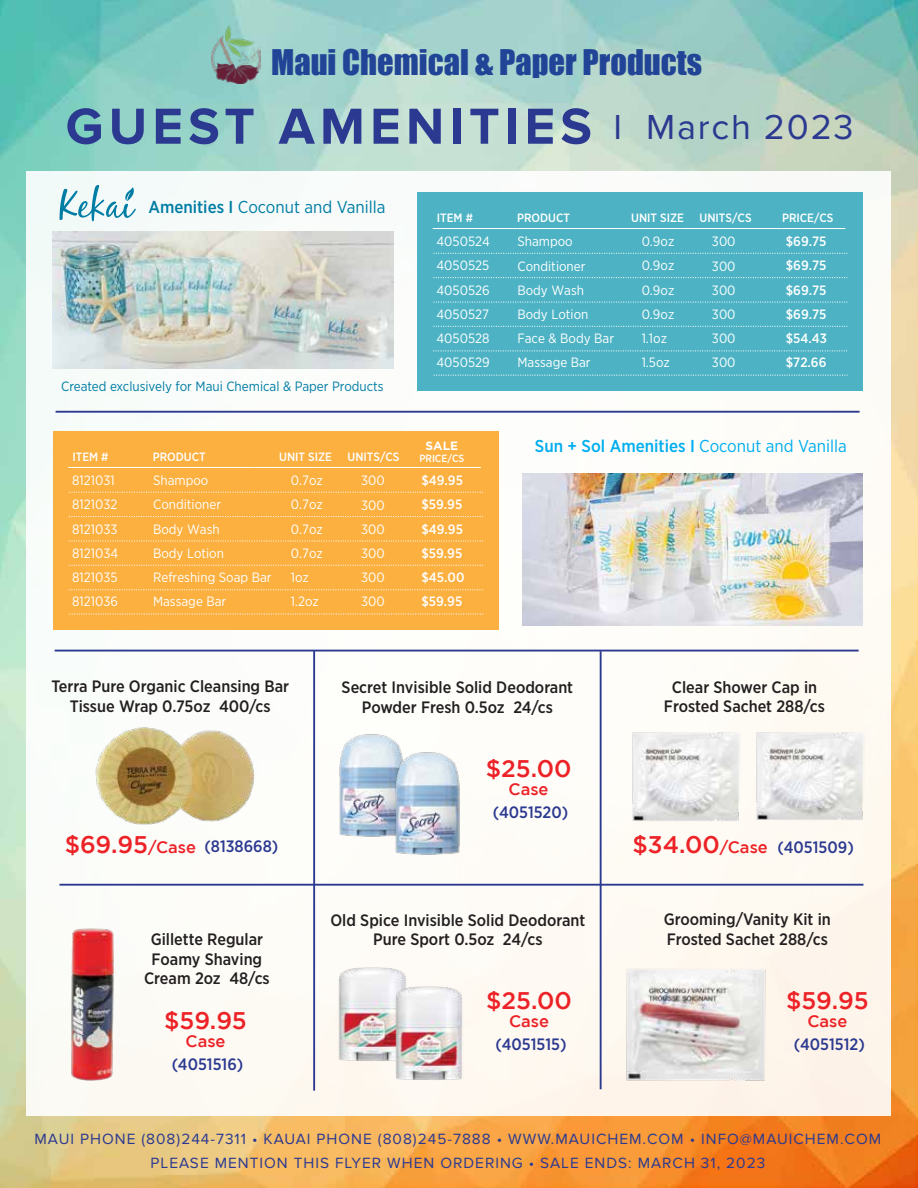
<style>
.page{position:relative;width:918px;height:1188px;background:#fff}
.page>*{position:absolute;margin:0;border:0;box-sizing:border-box;transform-origin:0 0}
.t1{font:700 52.5px "Proxima Nova";letter-spacing:.1em;color:#2b3990}
.t2{font:32.4px "Impact";color:#214497}
.t3{font:500 24px "Gotham";color:#ec2227}
.t4{font:500 17.25px "Gotham Narrow";color:#00aeef}
.t5{font:17.25px "Gotham Narrow";color:#007da4}
.t6{font:500 16.5px/19.5px "Gotham Narrow";color:#231f20;text-align:center}
.t7{font:500 16.5px "Gotham Narrow";color:#2b3990}
.t8{font:500 16.5px "Gotham";color:#ec2227}
.t9{font:15.3px/24px "Proxima Nova";letter-spacing:.065em;color:#2b3990;text-align:center}
.t10{font:13.5px/24.3px "Gotham Narrow";color:#fff}
.t11{font:500 13.5px/24.3px "Gotham Narrow";color:#fff;text-align:justify}
.t12{font:13.5px "Gotham Narrow";color:#007da4}
.t13{font:500 12px "Gotham Narrow";color:#fff}
.t14{font:700 12px "Gotham";color:#fff}
.t15{font:500 10.5px "Gotham Narrow";color:#fff}
.s1{font-weight:400;font-size:36px}
.s2{font-weight:500}
.s3{font-weight:400}
.s4{font-size:16.5px}
</style>
<div class="page">
<img style="left:0;top:0;width:918px;height:1188px">
<img style="left:212px;top:26px;width:49px;height:57px">
<div style="left:27px;top:171px;width:864px;height:945px;background:linear-gradient(to right,#fafcfa,#fef9f2)"></div>
<hr style="left:59px;top:884px;width:804px;height:2px;background:#2b3990">
<hr style="left:55px;top:650px;width:804px;height:2px;background:#2b3990">
<hr style="left:600px;top:651px;width:2px;height:438px;background:#2b3990">
<img style="left:53px;top:232px;width:340px;height:136px">
<svg style="left:60px;top:185px;width:76px;height:36px"></svg>
<div style="left:417px;top:192px;width:446px;height:199px;background:#4db3c4"></div>
<hr style="left:433px;top:228px;width:84px;height:1px;background:#fff">
<hr style="left:517px;top:228px;width:103px;height:1px;background:#fff">
<hr style="left:620px;top:228px;width:61px;height:1px;background:#fff">
<hr style="left:681px;top:228px;width:100px;height:1px;background:#fff">
<hr style="left:781px;top:228px;width:64px;height:1px;background:#fff">
<svg style="left:434px;top:253px;width:413px;height:1px"></svg>
<svg style="left:434px;top:277px;width:413px;height:1px"></svg>
<svg style="left:434px;top:302px;width:413px;height:1px"></svg>
<svg style="left:434px;top:326px;width:413px;height:1px"></svg>
<svg style="left:434px;top:350px;width:413px;height:1px"></svg>
<svg style="left:434px;top:375px;width:413px;height:1px"></svg>
<img style="left:522px;top:473px;width:341px;height:153px">
<div style="left:53px;top:431px;width:446px;height:199px;background:#fbb040"></div>
<hr style="left:68px;top:467px;width:85px;height:1px;background:#fff">
<hr style="left:153px;top:467px;width:103px;height:1px;background:#fff">
<hr style="left:256px;top:467px;width:61px;height:1px;background:#fff">
<hr style="left:317px;top:467px;width:100px;height:1px;background:#fff">
<hr style="left:417px;top:467px;width:64px;height:1px;background:#fff">
<svg style="left:70px;top:492px;width:413px;height:1px"></svg>
<svg style="left:69px;top:516px;width:414px;height:1px"></svg>
<svg style="left:71px;top:540px;width:412px;height:2px"></svg>
<svg style="left:70px;top:565px;width:413px;height:1px"></svg>
<svg style="left:69px;top:589px;width:413px;height:1px"></svg>
<svg style="left:70px;top:614px;width:413px;height:1px"></svg>
<hr style="left:56px;top:411px;width:804px;height:2px;background:#2b3990">
<hr style="left:313px;top:651px;width:2px;height:440px;background:#2b3990">
<img style="left:94px;top:725px;width:162px;height:102px">
<img style="left:631px;top:730px;width:110px;height:92px">
<img style="left:755px;top:730px;width:110px;height:92px">
<img style="left:336px;top:730px;width:72px;height:109px">
<img style="left:392px;top:749px;width:72px;height:109px">
<img style="left:338px;top:966px;width:70px;height:96px">
<img style="left:622px;top:965px;width:148px;height:118px">
<img style="left:394px;top:985px;width:70px;height:96px">
<img style="left:69px;top:926px;width:46px;height:156px">
<h2 class="t2" style="left:271px;top:37px;width:432px">Maui Chemical &amp; Paper Products</h2>
<h1 class="t1" style="left:66px;top:96px;width:790px">GUEST AMENITIES <span class="s1">I March 2023</span></h1>
<p class="t5" style="left:148px;top:196px;width:239px"><span class="s2">Amenities I</span> Coconut and Vanilla</p>
<p class="t12" style="left:61px;top:378px;width:324px">Created exclusively for Maui Chemical &amp; Paper Products</p>
<p class="t13" style="left:72px;top:449px;width:38px">ITEM #</p>
<p class="t13" style="left:153px;top:449px;width:55px">PRODUCT</p>
<p class="t13" style="left:279px;top:449px;width:54px">UNIT SIZE</p>
<p class="t13" style="left:348px;top:449px;width:53px">UNITS/CS</p>
<p class="t13" style="left:437px;top:210px;width:38px">ITEM #</p>
<p class="t13" style="left:517px;top:210px;width:55px">PRODUCT</p>
<p class="t13" style="left:631px;top:210px;width:54px">UNIT SIZE</p>
<p class="t13" style="left:700px;top:210px;width:53px">UNITS/CS</p>
<p class="t13" style="left:782px;top:210px;width:53px">PRICE/CS</p>
<p class="t10" style="left:437px;top:228px;width:55px;text-align:justify">4050524<br>4050525<br>4050526<br>4050527<br>4050528<br>4050529</p>
<p class="t10" style="left:517px;top:229px;width:98px">Shampoo<br>Conditioner<br>Body Wash<br>Body Lotion<br>Face &amp; Body Bar<br>Massage Bar</p>
<p class="t10" style="left:642px;top:229px;width:34px">0.9oz<br>0.9oz<br>0.9oz<br>0.9oz<br>1.1oz<br>1.5oz</p>
<p class="t11" style="left:786px;top:229px;width:43px">$69.75 $69.75 $69.75 $69.75 $54.43 $72.66</p>
<p class="t10" style="left:712px;top:229px;width:25px;text-align:justify">300<br>300<br>300<br>300<br>300<br>300</p>
<p class="t14" style="left:426px;top:439px;width:34px">SALE</p>
<p class="t15" style="left:419px;top:451px;width:47px">PRICE/CS</p>
<p class="t4" style="left:535px;top:435px;width:313px">Sun + Sol Amenities I <span class="s3">Coconut and Vanilla</span></p>
<p class="t10" style="left:72px;top:467px;width:48px">8121031<br>8121032<br>8121033<br>8121034<br>8121035<br>8121036</p>
<p class="t10" style="left:153px;top:468px;width:120px">Shampoo<br>Conditioner<br>Body Wash<br>Body Lotion<br>Refreshing Soap Bar<br>Massage Bar</p>
<p class="t10" style="left:291px;top:467px;width:34px">0.7oz<br>0.7oz<br>0.7oz<br>0.7oz<br>1oz<br>1.2oz</p>
<p class="t11" style="left:421px;top:468px;width:45px;text-align:left">$49.95 $59.95 $49.95 $59.95 $45.00 $59.95</p>
<p class="t10" style="left:361px;top:468px;width:25px;text-align:justify">300<br>300<br>300<br>300<br>300<br>300</p>
<p class="t6" style="left:51px;top:676px;width:239px">Terra Pure Organic Cleansing Bar<br>Tissue Wrap 0.75oz 400/cs</p>
<p class="t6" style="left:342px;top:678px;width:233px">Secret Invisible Solid Deodorant<br>Powder Fresh 0.5oz 24/cs</p>
<h3 class="t3" style="left:486px;top:755px;width:87px">$25.00</h3>
<p class="t8" style="left:509px;top:780px;width:42px">Case</p>
<p class="t7" style="left:493px;top:802px;width:77px">(4051520)</p>
<p class="t6" style="left:664px;top:677px;width:163px">Clear Shower Cap in<br>Frosted Sachet 288/cs</p>
<h3 class="t3" style="left:65px;top:831px;width:133px">$69.95<span class="s4">/Case</span></h3>
<h3 class="t3" style="left:633px;top:831px;width:137px">$34.00<span class="s4">/Case</span></h3>
<p class="t7" style="left:204px;top:836px;width:75px">(8138668)</p>
<p class="t7" style="left:778px;top:837px;width:78px">(4051509)</p>
<p class="t6" style="left:144px;top:930px;width:127px">Gillette Regular<br>Foamy Shaving<br>Cream 2oz 48/cs</p>
<h3 class="t3" style="left:164px;top:1007px;width:84px">$59.95</h3>
<p class="t8" style="left:186px;top:1032px;width:42px">Case</p>
<p class="t7" style="left:172px;top:1054px;width:73px">(4051516)</p>
<p class="t6" style="left:330px;top:910px;width:256px">Old Spice Invisible Solid Deodorant<br>Pure Sport 0.5oz 24/cs</p>
<h3 class="t3" style="left:486px;top:987px;width:87px">$25.00</h3>
<p class="t8" style="left:509px;top:1012px;width:42px">Case</p>
<p class="t7" style="left:495px;top:1034px;width:73px">(4051515)</p>
<p class="t6" style="left:664px;top:910px;width:169px;text-align:left">Grooming/Vanity Kit in<br>Frosted Sachet 288/cs</p>
<h3 class="t3" style="left:786px;top:987px;width:84px">$59.95</h3>
<p class="t8" style="left:807px;top:1012px;width:42px">Case</p>
<p class="t7" style="left:794px;top:1034px;width:72px">(4051512)</p>
<p class="t9" style="left:35px;top:1127px;width:848px">MAUI PHONE (808)244-7311 • KAUAI PHONE (808)245-7888 • WWW.MAUICHEM.COM • INFO@MAUICHEM.COM<br>PLEASE MENTION THIS FLYER WHEN ORDERING • SALE ENDS: MARCH 31, 2023</p>
</div>
